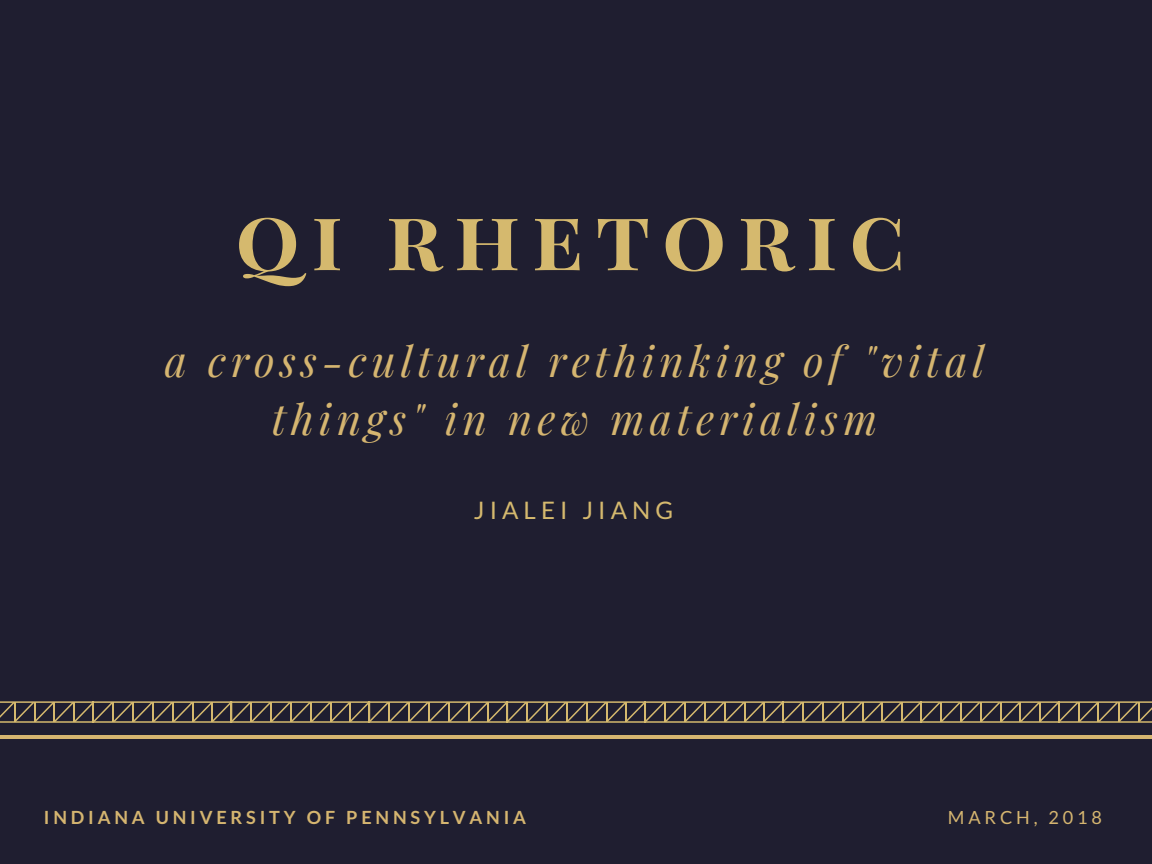
<style>
.page{position:relative;width:1152px;height:864px;background:#1f1e30}
.page>*{position:absolute;margin:0;border:0;box-sizing:border-box;transform-origin:0 0}
.t1{font:700 84.45px "Playfair Display SC";letter-spacing:.14em;color:#d5b96e}
.t2{font:italic 42.3px/58.5px "Playfair Display";letter-spacing:.12em;color:#d5b570;text-align:center}
.t3{font:24.15px "Lato";letter-spacing:.21em;color:#d5b96e}
.t4{font:700 18.15px "Lato";letter-spacing:.21em;color:#d5b570}
.t5{font:18.15px "Lato";letter-spacing:.21em;color:#d5b570}
</style>
<div class="page">
<hr style="left:0;top:736px;width:1152px;height:3px;background:#d5b570">
<svg style="left:0;top:701px;width:1152px;height:21px"></svg>
<hr style="left:1058px;top:701px;width:2px;height:21px;background:#d5b96e">
<h1 class="t1" style="left:235px;top:179px;width:671px">QI RHETORIC</h1>
<p class="t2" style="left:165px;top:330px;width:821px">a cross-cultural rethinking of "vital things" in new materialism</p>
<p class="t3" style="left:474px;top:495px;width:201px">JIALEI JIANG</p>
<p class="t4" style="left:44px;top:806px;width:484px">INDIANA UNIVERSITY OF PENNSYLVANIA</p>
<p class="t5" style="left:948px;top:806px;width:156px">MARCH, 2018</p>
</div>
